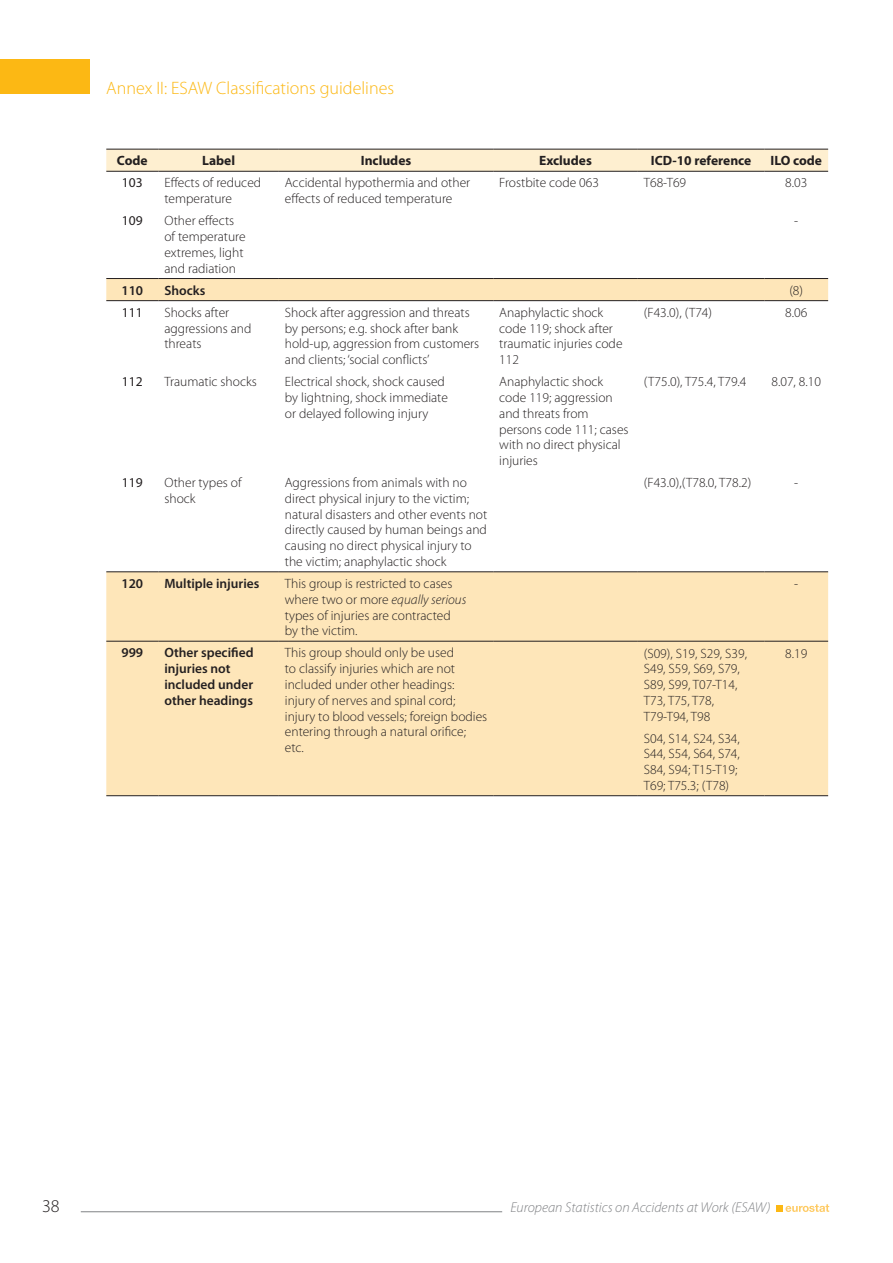
<style>
.page{position:relative;width:893px;height:1263px;background:#fff}
.page>*{position:absolute;margin:0;border:0;box-sizing:border-box;transform-origin:0 0}
.t1{font:300 18px "Myriad Pro";color:#fcb814}
.t2{font:300 18px "Myriad Pro";color:#231f20}
.t3{font:italic 300 14.25px "Myriad Pro";color:#808285}
.t4{font:300 13.5px/15.8px "Myriad Pro";color:#231f20}
.t5{font:600 13.5px/15.8px "Myriad Pro";color:#231f20}
.t6{font:700 13.5px "Myriad Pro";color:#231f20}
.t7{font:13.5px "Myriad Pro";color:#231f20}
.s1{font-style:italic}
</style>
<div class="page">
<div style="left:0;top:60px;width:89px;height:34px;background:#fcb814"></div>
<div style="left:776px;top:1205px;width:6px;height:7px;background:#fcb814"></div>
<svg style="left:785px;top:1204px;width:44px;height:8px"></svg>
<hr style="left:81px;top:1211px;width:421px;height:1px;background:#808285">
<div style="left:106px;top:150px;width:722px;height:21px;background:#feefd0"></div>
<svg style="left:106px;top:279px;width:722px;height:516px"></svg>
<hr style="left:106px;top:278px;width:52px;height:1px;background:#231f20">
<hr style="left:158px;top:278px;width:121px;height:1px;background:#231f20">
<hr style="left:279px;top:278px;width:214px;height:1px;background:#231f20">
<hr style="left:493px;top:278px;width:145px;height:1px;background:#231f20">
<hr style="left:638px;top:278px;width:126px;height:1px;background:#231f20">
<hr style="left:764px;top:278px;width:64px;height:1px;background:#231f20">
<hr style="left:106px;top:300px;width:52px;height:1px;background:#231f20">
<hr style="left:158px;top:300px;width:121px;height:1px;background:#231f20">
<hr style="left:279px;top:300px;width:214px;height:1px;background:#231f20">
<hr style="left:493px;top:300px;width:145px;height:1px;background:#231f20">
<hr style="left:638px;top:300px;width:126px;height:1px;background:#231f20">
<hr style="left:764px;top:300px;width:64px;height:1px;background:#231f20">
<hr style="left:106px;top:571px;width:52px;height:1px;background:#231f20">
<hr style="left:158px;top:571px;width:121px;height:1px;background:#231f20">
<hr style="left:279px;top:571px;width:214px;height:1px;background:#231f20">
<hr style="left:493px;top:571px;width:145px;height:1px;background:#231f20">
<hr style="left:638px;top:571px;width:126px;height:1px;background:#231f20">
<hr style="left:764px;top:571px;width:64px;height:1px;background:#231f20">
<hr style="left:106px;top:641px;width:52px;height:1px;background:#231f20">
<hr style="left:158px;top:641px;width:121px;height:1px;background:#231f20">
<hr style="left:493px;top:641px;width:145px;height:1px;background:#231f20">
<hr style="left:638px;top:641px;width:126px;height:1px;background:#231f20">
<hr style="left:764px;top:641px;width:64px;height:1px;background:#231f20">
<hr style="left:106px;top:149px;width:52px;height:1px;background:#231f20">
<hr style="left:158px;top:149px;width:121px;height:1px;background:#231f20">
<hr style="left:279px;top:149px;width:214px;height:1px;background:#231f20">
<hr style="left:493px;top:149px;width:145px;height:1px;background:#231f20">
<hr style="left:638px;top:149px;width:126px;height:1px;background:#231f20">
<hr style="left:764px;top:149px;width:64px;height:1px;background:#231f20">
<hr style="left:106px;top:171px;width:52px;height:1px;background:#231f20">
<hr style="left:158px;top:171px;width:121px;height:1px;background:#231f20">
<hr style="left:279px;top:171px;width:214px;height:1px;background:#231f20">
<hr style="left:493px;top:171px;width:145px;height:1px;background:#231f20">
<hr style="left:638px;top:171px;width:126px;height:1px;background:#231f20">
<hr style="left:764px;top:171px;width:64px;height:1px;background:#231f20">
<hr style="left:106px;top:795px;width:52px;height:1px;background:#231f20">
<hr style="left:158px;top:795px;width:121px;height:1px;background:#231f20">
<hr style="left:493px;top:795px;width:145px;height:1px;background:#231f20">
<hr style="left:638px;top:795px;width:126px;height:1px;background:#231f20">
<hr style="left:764px;top:795px;width:64px;height:1px;background:#231f20">
<hr style="left:279px;top:641px;width:214px;height:1px;background:#231f20">
<hr style="left:279px;top:795px;width:214px;height:1px;background:#231f20">
<h1 class="t1" style="left:106px;top:78px;width:289px">Annex II: ESAW Classifications guidelines</h1>
<p class="t6" style="left:117px;top:153px;width:32px">Code</p>
<p class="t6" style="left:202px;top:153px;width:34px">Label</p>
<p class="t6" style="left:361px;top:153px;width:52px">Includes</p>
<p class="t6" style="left:539px;top:153px;width:54px">Excludes</p>
<p class="t6" style="left:651px;top:153px;width:102px">ICD-10 reference</p>
<p class="t6" style="left:770px;top:153px;width:53px">ILO code</p>
<p class="t7" style="left:122px;top:175px;width:22px">103</p>
<p class="t4" style="left:164px;top:175px;width:98px">Effects of reduced temperature</p>
<p class="t4" style="left:285px;top:175px;width:187px">Accidental hypothermia and other effects of reduced temperature</p>
<p class="t4" style="left:499px;top:175px;width:101px">Frostbite code 063</p>
<p class="t4" style="left:644px;top:175px;width:44px">T68-T69</p>
<p class="t4" style="left:785px;top:175px;width:24px">8.03</p>
<p class="t7" style="left:122px;top:213px;width:22px">109</p>
<p class="t4" style="left:164px;top:213px;width:83px">Other effects of temperature extremes, light and radiation</p>
<p class="t4" style="left:794px;top:213px;width:6px">-</p>
<p class="t5" style="left:121px;top:282px;width:23px">110</p>
<p class="t5" style="left:164px;top:282px;width:42px">Shocks</p>
<p class="t4" style="left:789px;top:282px;width:15px">(8)</p>
<p class="t7" style="left:122px;top:305px;width:22px">111</p>
<p class="t4" style="left:164px;top:305px;width:89px">Shocks after aggressions and threats</p>
<p class="t4" style="left:285px;top:305px;width:196px">Shock after aggression and threats by persons; e.g. shock after bank hold-up, aggression from customers and clients; ‘social conflicts’</p>
<p class="t4" style="left:499px;top:305px;width:125px">Anaphylactic shock code 119; shock after traumatic injuries code<br>112</p>
<p class="t4" style="left:644px;top:305px;width:70px">(F43.0), (T74)</p>
<p class="t4" style="left:785px;top:305px;width:24px">8.06</p>
<p class="t7" style="left:122px;top:374px;width:22px">112</p>
<p class="t4" style="left:164px;top:374px;width:94px">Traumatic shocks</p>
<p class="t4" style="left:285px;top:374px;width:165px">Electrical shock, shock caused by lightning, shock immediate or delayed following injury</p>
<p class="t4" style="left:499px;top:374px;width:131px">Anaphylactic shock code 119; aggression and threats from persons code 111; cases with no direct physical injuries</p>
<p class="t4" style="left:644px;top:374px;width:104px">(T75.0), T75.4, T79.4</p>
<p class="t4" style="left:771px;top:374px;width:51px">8.07, 8.10</p>
<p class="t7" style="left:122px;top:475px;width:22px">119</p>
<p class="t4" style="left:164px;top:475px;width:79px">Other types of shock</p>
<p class="t4" style="left:285px;top:475px;width:204px">Aggressions from animals with no direct physical injury to the victim; natural disasters and other events not directly caused by human beings and causing no direct physical injury to the victim; anaphylactic shock</p>
<p class="t4" style="left:644px;top:475px;width:109px">(F43.0),(T78.0, T78.2)</p>
<p class="t4" style="left:794px;top:475px;width:6px">-</p>
<p class="t5" style="left:121px;top:576px;width:23px">120</p>
<p class="t5" style="left:164px;top:576px;width:96px">Multiple injuries</p>
<p class="t4" style="left:285px;top:576px;width:183px">This group is restricted to cases where two or more <span class="s1">equally serious </span>types of injuries are contracted by the victim.</p>
<p class="t4" style="left:794px;top:576px;width:6px">-</p>
<p class="t5" style="left:121px;top:645px;width:23px">999</p>
<p class="t5" style="left:164px;top:645px;width:91px">Other specified injuries not included under other headings</p>
<p class="t4" style="left:285px;top:645px;width:204px">This group should only be used<br>to classify injuries which are not included under other headings: injury of nerves and spinal cord; injury to blood vessels; foreign bodies entering through a natural orifice; etc.</p>
<p class="t4" style="left:644px;top:645px;width:105px">(S09), S19, S29, S39,<br>S49, S59, S69, S79,<br>S89, S99, T07-T14,<br>T73, T75, T78,<br>T79-T94, T98</p>
<p class="t4" style="left:785px;top:645px;width:24px">8.19</p>
<p class="t4" style="left:644px;top:730px;width:98px">S04, S14, S24, S34,<br>S44, S54, S64, S74,<br>S84, S94; T15-T19;<br>T69; T75.3; (T78)</p>
<h1 class="t2" style="left:42px;top:1196px;width:19px">38</h1>
<p class="t3" style="left:510px;top:1200px;width:262px">European Statistics on Accidents at Work (ESAW)</p>
</div>
